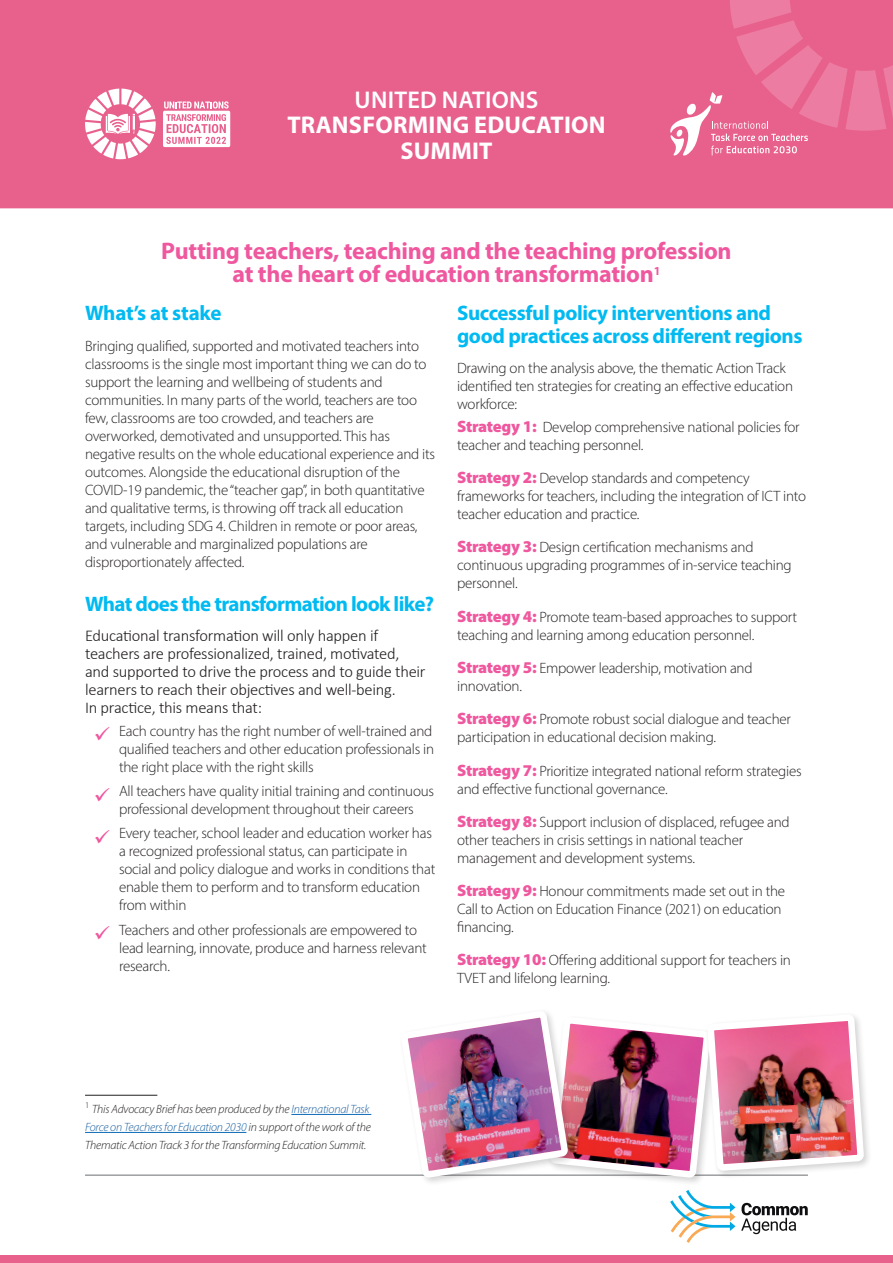
<style>
.page{position:relative;width:893px;height:1263px;background:#fff}
.page>*{position:absolute;margin:0;border:0;box-sizing:border-box;transform-origin:0 0}
.t1{font:700 24.3px/25.5px "Myriad Pro";letter-spacing:.01em;color:#fff;text-align:center}
.t2{font:600 24.3px "Myriad Pro";letter-spacing:.01em;color:#fff}
.t3{font:700 24px/22.5px "Myriad Pro";letter-spacing:-.01em;color:#ef579e;text-align:center}
.t4{font:700 21px/22.5px "Myriad Pro";letter-spacing:-.02em;color:#00baf1}
.t5{font:300 16.5px/18px "Calibri";letter-spacing:-.015em;color:#231f20}
.t6{font:300 15px/18px "Myriad Pro";letter-spacing:-.015em;color:#231f20}
.t7{font:italic 300 12px/18px "Myriad Pro";letter-spacing:-.015em;color:#231f20;text-align:justify}
.s1{font-weight:900;font-size:16.5px;color:#ef579e}
.s2{color:#175d9e}
.s3{color:#0e6bb6}
</style>
<div class="page">
<hr style="left:85px;top:1095px;width:72px;height:1px;background:#231f20">
<hr style="left:291px;top:1114px;width:80px;height:1px;background:#0e6bb6">
<hr style="left:85px;top:1132px;width:161px;height:1px;background:#0e6bb6">
<div style="left:0;top:0;width:893px;height:208px;background:#e8618d"></div>
<div style="left:0;top:1255px;width:893px;height:8px;background:#e8618d"></div>
<svg style="left:670px;top:0;width:223px;height:156px;background:#e96e96"></svg>
<svg style="left:85px;top:89px;width:71px;height:70px"></svg>
<svg style="left:163px;top:101px;width:67px;height:46px"></svg>
<svg style="left:741px;top:1203px;width:67px;height:31px"></svg>
<svg style="left:670px;top:1190px;width:65px;height:53px"></svg>
<hr style="left:85px;top:1175px;width:723px;height:1px;background:#6c6d70">
<div style="left:705px;top:1011px;width:167px;height:168px;background:#231f20;opacity:.2"></div>
<img style="left:397px;top:1011px;width:469px;height:171px">
<h1 class="t2" style="left:355px;top:84px;width:185px">UNITED NATIONS</h1>
<h1 class="t1" style="left:287px;top:111px;width:320px">TRANSFORMING EDUCATION<br>SUMMIT</h1>
<h2 class="t3" style="left:161px;top:239px;width:572px">Putting teachers, teaching and the teaching profession at the heart of education transformation<sup>1</sup></h2>
<h3 class="t4" style="left:85px;top:301px;width:138px">What’s at stake</h3>
<p class="t6" style="left:85px;top:337px;width:352px">Bringing qualified, supported and motivated teachers into classrooms is the single most important thing we can do to support the learning and wellbeing of students and communities. In many parts of the world, teachers are too few, classrooms are too crowded, and teachers are overworked, demotivated and unsupported. This has negative results on the whole educational experience and its outcomes. Alongside the educational disruption of the COVID-19 pandemic, the “teacher gap”, in both quantitative and qualitative terms, is throwing off track all education targets, including SDG 4. Children in remote or poor areas, and vulnerable and marginalized populations are disproportionately affected.</p>
<h3 class="t4" style="left:85px;top:592px;width:351px">What does the transformation look like?</h3>
<p class="t5" style="left:85px;top:627px;width:342px">Educational transformation will only happen if teachers are professionalized, trained, motivated, and supported to drive the process and to guide their learners to reach their objectives and well-being.<br>In practice, this means that:</p>
<p class="t6" style="left:119px;top:721px;width:317px;text-align:justify">Each country has the right number of well-trained and qualified teachers and other education professionals in the right place with the right skills</p>
<p class="t6" style="left:119px;top:782px;width:316px">All teachers have quality initial training and continuous professional development throughout their careers</p>
<p class="t6" style="left:119px;top:824px;width:318px">Every teacher, school leader and education worker has a recognized professional status, can participate in social and policy dialogue and works in conditions that enable them to perform and to transform education from within</p>
<p class="t6" style="left:119px;top:921px;width:309px">Teachers and other professionals are empowered to lead learning, innovate, produce and harness relevant research.</p>
<h3 class="t4" style="left:457px;top:301px;width:347px">Successful policy interventions and good practices across different regions</h3>
<p class="t6" style="left:457px;top:359px;width:337px">Drawing on the analysis above, the thematic Action Track identified ten strategies for creating an effective education workforce:</p>
<p class="t6" style="left:457px;top:417px;width:344px"><span class="s1">Strategy 1:</span> Develop comprehensive national policies for teacher and teaching personnel.</p>
<p class="t6" style="left:457px;top:469px;width:351px"><span class="s1">Strategy 2:</span> Develop standards and competency frameworks for teachers, including the integration of ICT into teacher education and practice.</p>
<p class="t6" style="left:457px;top:538px;width:336px"><span class="s1">Strategy 3:</span> Design certification mechanisms and continuous upgrading programmes of in-service teaching personnel.</p>
<p class="t6" style="left:457px;top:607px;width:341px"><span class="s1">Strategy 4:</span> Promote team-based approaches to support teaching and learning among education personnel.</p>
<p class="t6" style="left:457px;top:659px;width:297px"><span class="s1">Strategy 5:</span> Empower leadership, motivation and innovation.</p>
<p class="t6" style="left:457px;top:710px;width:335px"><span class="s1">Strategy 6:</span> Promote robust social dialogue and teacher participation in educational decision making.</p>
<p class="t6" style="left:457px;top:761px;width:346px"><span class="s1">Strategy 7:</span> Prioritize integrated national reform strategies and effective functional governance.</p>
<p class="t6" style="left:457px;top:813px;width:334px"><span class="s1">Strategy 8:</span> Support inclusion of displaced, refugee and other teachers in crisis settings in national teacher management and development systems.</p>
<p class="t6" style="left:457px;top:882px;width:330px"><span class="s1">Strategy 9:</span> Honour commitments made set out in the<br>Call to Action on Education Finance (2021) on education financing.</p>
<p class="t6" style="left:457px;top:951px;width:335px"><span class="s1">Strategy 10:</span> Offering additional support for teachers in<br>TVET and lifelong learning.</p>
<p class="t7" style="left:85px;top:1100px;width:287px"><sup>1</sup> This Advocacy Brief has been produced by the <span class="s2">International Task Force on Teachers for Education 203</span><span class="s3">0</span> in support of the work of the Thematic Action Track 3 for the Transforming Education Summit.</p>
</div>
